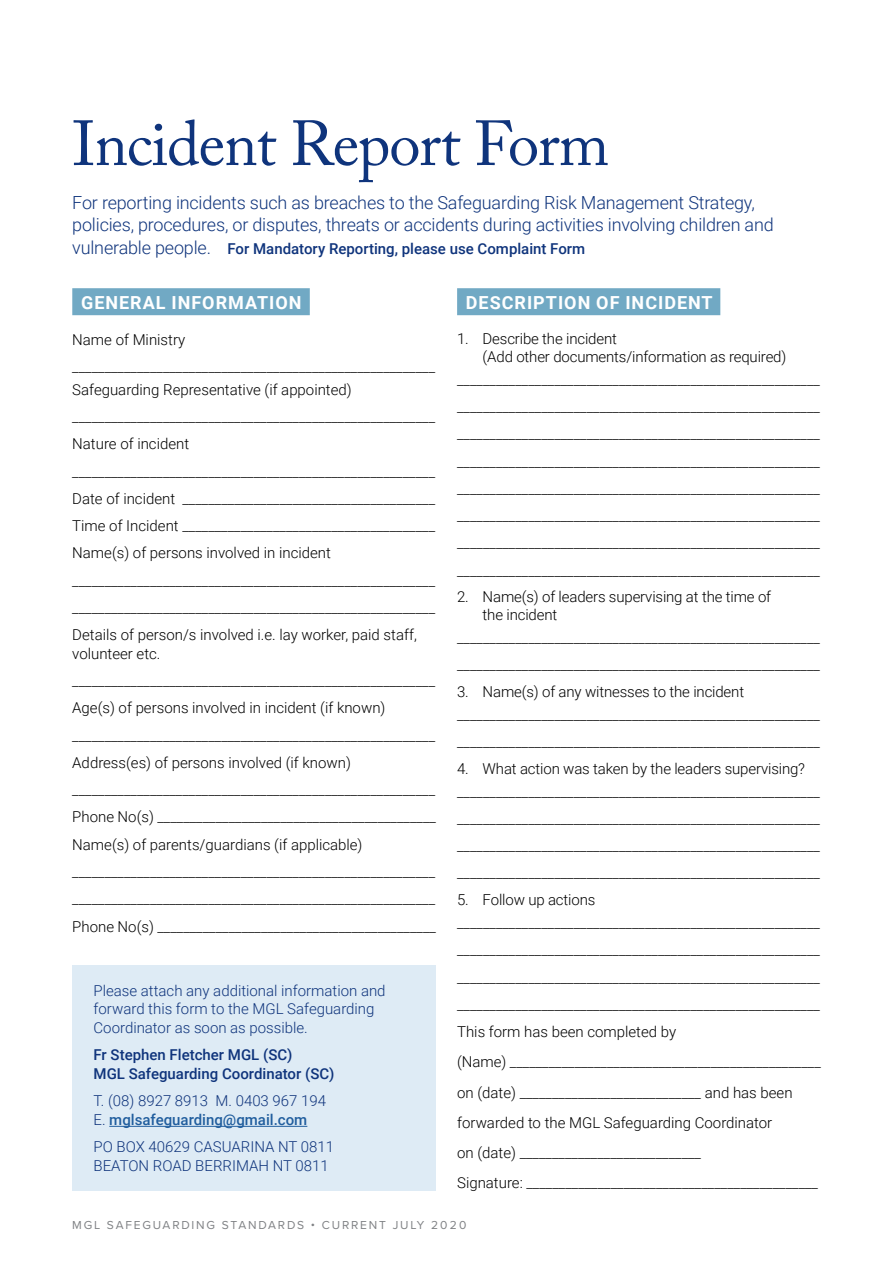
<style>
.page{position:relative;width:893px;height:1263px;background:#fff}
.page>*{position:absolute;margin:0;border:0;box-sizing:border-box;transform-origin:0 0}
.t1{font:63px "Adobe Caslon Pro";letter-spacing:-.02em;color:#0f347c}
.t2{font:300 18px/22.5px "Roboto";letter-spacing:-.01em;color:#0f347c}
.t3{font:700 18px "Roboto";letter-spacing:.055em;color:#fff}
.t4{font:300 15px/27.3px "Roboto";color:#000}
.t5{font:300 15px/18.8px "Roboto";color:#0f347c}
.t6{font:500 15px/18.8px "Roboto";color:#0f347c}
.t7{font:12px "Proxima Nova";letter-spacing:.15em;color:#808285}
.s1{font-weight:300;font-size:18px}
.s2{font-weight:500;color:#215e9e}
</style>
<div class="page">
<div style="left:72px;top:965px;width:364px;height:226px;background:#deebf5"></div>
<div style="left:72px;top:288px;width:238px;height:27px;background:#71a9c4"></div>
<div style="left:457px;top:288px;width:263px;height:27px;background:#71a9c4"></div>
<hr style="left:109px;top:1126px;width:198px;height:1px;background:#215e9e">
<h1 class="t1" style="left:72px;top:106px;width:538px">Incident Report Form</h1>
<p class="t2" style="left:72px;top:190px;width:703px">For reporting incidents such as breaches to the Safeguarding Risk Management Strategy, policies, procedures, or disputes, threats or accidents during activities involving children and</p>
<p class="t6" style="left:72px;top:238px;width:514px"><span class="s1">vulnerable people.</span> For Mandatory Reporting, please use Complaint Form</p>
<p class="t3" style="left:81px;top:290px;width:222px">GENERAL INFORMATION</p>
<p class="t4" style="left:72px;top:325px;width:364px">Name of Ministry ________________________________________________________</p>
<p class="t4" style="left:72px;top:375px;width:364px">Safeguarding Representative (if appointed) ________________________________________________________ Nature of incident ________________________________________________________ Date of incident _______________________________________ Time of Incident _______________________________________ Name(s) of persons involved in incident ________________________________________________________ ________________________________________________________ Details of person/s involved i.e. lay worker, paid staff,</p>
<p class="t4" style="left:72px;top:639px;width:365px">volunteer etc. ________________________________________________________ Age(s) of persons involved in incident (if known) ________________________________________________________ Address(es) of persons involved (if known) ________________________________________________________ Phone No(s) ___________________________________________ Name(s) of parents/guardians (if applicable) ________________________________________________________ ________________________________________________________ Phone No(s) ___________________________________________</p>
<p class="t5" style="left:94px;top:980px;width:294px">Please attach any additional information and forward this form to the MGL Safeguarding<br>Coordinator as soon as possible.</p>
<p class="t6" style="left:94px;top:1045px;width:242px">Fr Stephen Fletcher MGL (SC)<br>MGL Safeguarding Coordinator (SC)</p>
<p class="t5" style="left:94px;top:1091px;width:234px">T. (08) 8927 8913 M. 0403 967 194<br>E. <span class="s2">mglsafeguarding@gmail.com</span></p>
<p class="t5" style="left:94px;top:1137px;width:242px">PO BOX 40629 CASUARINA NT 0811<br>BEATON ROAD BERRIMAH NT 0811</p>
<p class="t3" style="left:466px;top:290px;width:248px">DESCRIPTION OF INCIDENT</p>
<p class="t4" style="left:483px;top:329px;width:305px;line-height:18px;text-indent:-26px">1. Describe the incident<br>(Add other documents/information as required)</p>
<p class="t4" style="left:457px;top:365px;width:364px;text-align:justify">________________________________________________________ ________________________________________________________ ________________________________________________________ ________________________________________________________ ________________________________________________________ ________________________________________________________ ________________________________________________________ ________________________________________________________</p>
<p class="t4" style="left:483px;top:587px;width:290px;line-height:18px;text-indent:-26px">2. Name(s) of leaders supervising at the time of the incident</p>
<p class="t4" style="left:457px;top:624px;width:364px">________________________________________________________ ________________________________________________________</p>
<p class="t4" style="left:457px;top:679px;width:364px;line-height:23px">3. Name(s) of any witnesses to the incident ________________________________________________________</p>
<p class="t4" style="left:457px;top:728px;width:364px">________________________________________________________</p>
<p class="t4" style="left:457px;top:756px;width:364px;line-height:23px">4. What action was taken by the leaders supervising? ________________________________________________________</p>
<p class="t4" style="left:457px;top:804px;width:364px;text-align:justify">________________________________________________________ ________________________________________________________ ________________________________________________________</p>
<p class="t4" style="left:457px;top:888px;width:364px;line-height:23px">5. Follow up actions ________________________________________________________</p>
<p class="t4" style="left:457px;top:936px;width:364px;text-align:justify">________________________________________________________ ________________________________________________________ ________________________________________________________ This form has been completed by</p>
<p class="t4" style="left:457px;top:1046px;width:365px;line-height:30.3px">(Name) ________________________________________________ on (date) ____________________________ and has been forwarded to the MGL Safeguarding Coordinator<br>on (date) ____________________________<br>Signature: _____________________________________________</p>
<p class="t7" style="left:72px;top:1215px;width:396px">MGL SAFEGUARDING STANDARDS • CURRENT JULY 2020</p>
</div>
